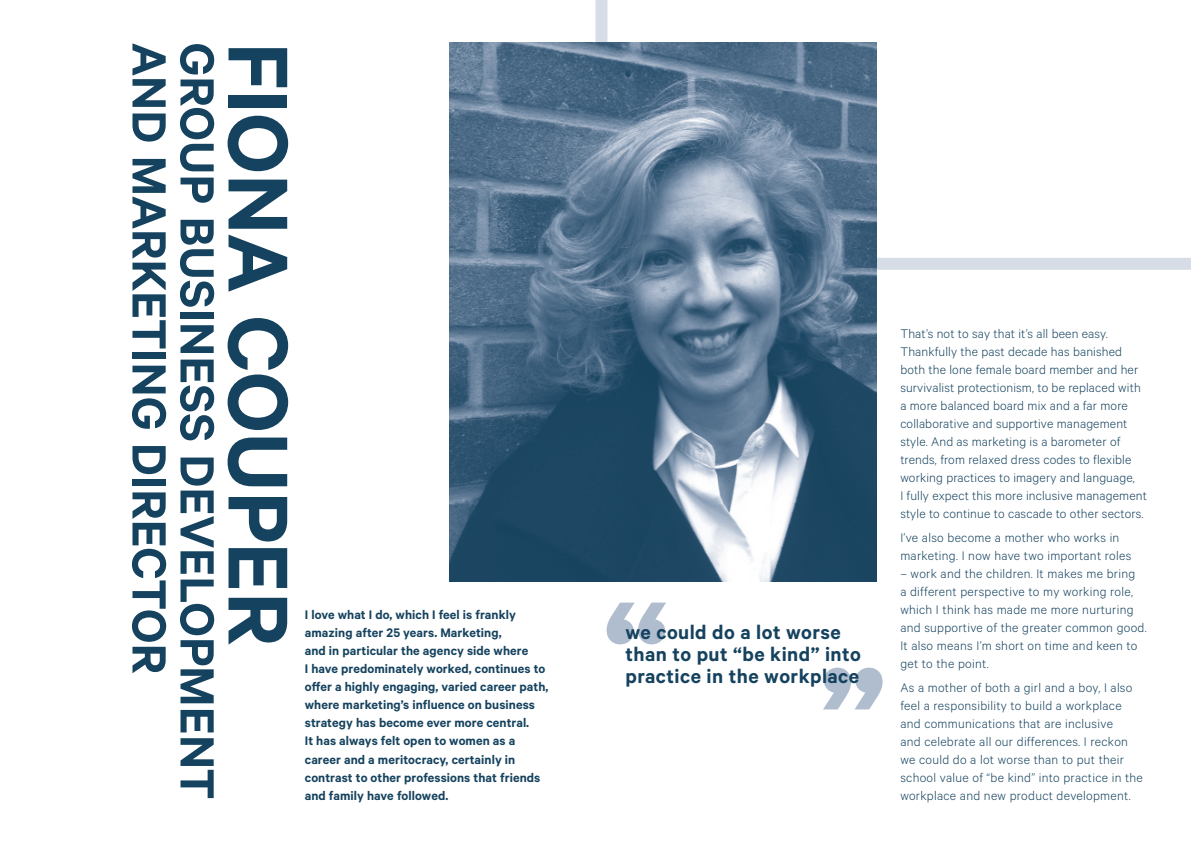
<style>
.page{position:relative;width:1191px;height:842px;background:#fff}
.page>*{position:absolute;margin:0;border:0;box-sizing:border-box;transform-origin:0 0}
.t1{font:600 95.5px "Calibre";color:#15425e}
.t2{font:600 54px "Calibre";color:#15425e}
.t3{font:600 22px/22px "Calibre";letter-spacing:.02em;color:#15425e}
.t4{font:300 14px/18px "Calibre";letter-spacing:.015em;color:#15425e}
.t5{font:600 14px/18px "Calibre";letter-spacing:.005em;color:#15425e}
</style>
<div class="page">
<svg style="left:595px;top:0;width:596px;height:270px"></svg>
<img style="left:449px;top:43px;width:427px;height:538px">
<svg style="left:606px;top:603px;width:60px;height:41px"></svg>
<svg style="left:823px;top:668px;width:59px;height:41px"></svg>
<h2 class="t2" style="left:181px;top:43px;width:633px;rotate:90deg">AND MARKETING DIRECTOR</h2>
<h2 class="t2" style="left:229px;top:43px;width:758px;rotate:90deg">GROUP BUSINESS DEVELOPMENT</h2>
<h1 class="t1" style="left:315px;top:43px;width:605px;rotate:90deg">FIONA COUPER</h1>
<p class="t5" style="left:305px;top:606px;width:245px">I love what I do, which I feel is frankly amazing after 25 years. Marketing,<br>and in particular the agency side where<br>I have predominately worked, continues to offer a highly engaging, varied career path, where marketing’s influence on business strategy has become ever more central.<br>It has always felt open to women as a career and a meritocracy, certainly in contrast to other professions that friends and family have followed.</p>
<h3 class="t3" style="left:625px;top:620px;width:237px">we could do a lot worse than to put “be kind” into practice in the workplace</h3>
<p class="t4" style="left:900px;top:324px;width:248px">That’s not to say that it’s all been easy.<br>Thankfully the past decade has banished both the lone female board member and her survivalist protectionism, to be replaced with a more balanced board mix and a far more collaborative and supportive management style. And as marketing is a barometer of trends, from relaxed dress codes to flexible working practices to imagery and language,<br>I fully expect this more inclusive management style to continue to cascade to other sectors.</p>
<p class="t4" style="left:900px;top:528px;width:232px">I’ve also become a mother who works in marketing. I now have two important roles</p>
<p class="t4" style="left:900px;top:564px;width:248px">– work and the children. It makes me bring<br>a different perspective to my working role, which I think has made me more nurturing and supportive of the greater common good.<br>It also means I’m short on time and keen to get to the point.</p>
<p class="t4" style="left:900px;top:677px;width:244px">As a mother of both a girl and a boy, I also feel a responsibility to build a workplace and communications that are inclusive<br>and celebrate all our differences. I reckon we could do a lot worse than to put their school value of “be kind” into practice in the workplace and new product development.</p>
</div>
